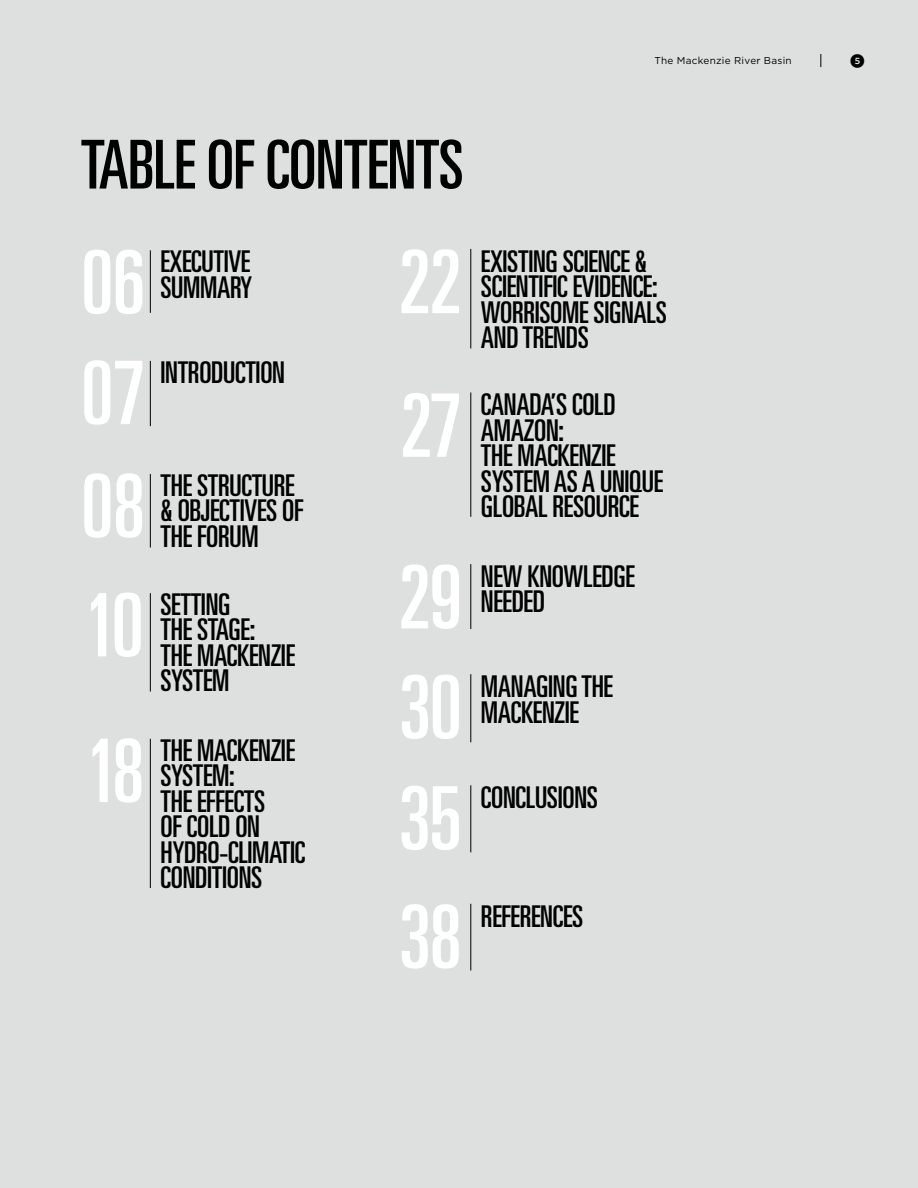
<style>
.page{position:relative;width:918px;height:1188px;background:#dedfdf}
.page>*{position:absolute;margin:0;border:0;box-sizing:border-box;transform-origin:0 0}
.t1{font:ultra-condensed 87.75px/110.6px "Univers";letter-spacing:-.02em;color:#fff}
.t2{font:ultra-condensed 67.5px "Univers";letter-spacing:-.01em;color:#000}
.t3{font:ultra-condensed 30px/25.5px "Univers";letter-spacing:-.01em;color:#000}
.t4{font:14.55px "Whitney Index Black Round Bd";color:#000}
.t5{font:10.05px "Gotham";letter-spacing:.025em;color:#000}
</style>
<div class="page">
<hr style="left:150px;top:474px;width:1px;height:73px;background:#000">
<hr style="left:150px;top:361px;width:1px;height:65px;background:#000">
<hr style="left:150px;top:593px;width:1px;height:99px;background:#000">
<hr style="left:150px;top:739px;width:1px;height:149px;background:#000">
<hr style="left:150px;top:250px;width:1px;height:63px;background:#000">
<hr style="left:471px;top:249px;width:1px;height:99px;background:#000">
<hr style="left:471px;top:393px;width:1px;height:124px;background:#000">
<hr style="left:471px;top:564px;width:1px;height:65px;background:#000">
<hr style="left:471px;top:674px;width:1px;height:68px;background:#000">
<hr style="left:471px;top:785px;width:1px;height:67px;background:#000">
<hr style="left:471px;top:904px;width:1px;height:66px;background:#000">
<h2 class="t2" style="left:81px;top:126px;width:384px">TABLE OF CONTENTS</h2>
<p class="t5" style="left:655px;top:55px;width:139px">The Mackenzie River Basin</p>
<p class="t4" style="left:850px;top:54px;width:16px">5</p>
<h1 class="t1" style="left:81px;top:227px;width:66px">06</h1>
<h1 class="t1" style="left:398px;top:210px;width:65px;line-height:143.6px">22<br>27</h1>
<p class="t3" style="left:160px;top:249px;width:93px">EXECUTIVE<br>SUMMARY</p>
<p class="t3" style="left:481px;top:248px;width:187px">EXISTING SCIENCE &amp;<br>SCIENTIFIC EVIDENCE:<br>WORRISOME SIGNALS<br>AND TRENDS</p>
<h1 class="t1" style="left:81px;top:337px;width:66px">07</h1>
<p class="t3" style="left:160px;top:359px;width:74px">INTRODUCTION</p>
<p class="t3" style="left:481px;top:392px;width:184px">CANADA’S COLD<br>AMAZON:<br>THE MACKENZIE<br>SYSTEM AS A UNIQUE<br>GLOBAL RESOURCE</p>
<h1 class="t1" style="left:81px;top:450px;width:66px">08</h1>
<p class="t3" style="left:160px;top:472px;width:143px">THE STRUCTURE &amp; OBJECTIVES OF<br>THE FORUM</p>
<h1 class="t1" style="left:84px;top:552px;width:62px;line-height:145.6px">10<br>18</h1>
<p class="t3" style="left:160px;top:591px;width:136px">SETTING<br>THE STAGE:<br>THE MACKENZIE<br>SYSTEM</p>
<p class="t3" style="left:160px;top:737px;width:146px">THE MACKENZIE<br>SYSTEM:<br>THE EFFECTS<br>OF COLD ON<br>HYDRO-CLIMATIC<br>CONDITIONS</p>
<h1 class="t1" style="left:398px;top:542px;width:65px;text-align:justify">29<br>30<br>35</h1>
<h1 class="t1" style="left:398px;top:881px;width:65px">38</h1>
<p class="t3" style="left:481px;top:563px;width:155px">NEW KNOWLEDGE<br>NEEDED</p>
<p class="t3" style="left:481px;top:673px;width:134px">MANAGING THE<br>MACKENZIE</p>
<p class="t3" style="left:481px;top:785px;width:118px">CONCLUSIONS</p>
<p class="t3" style="left:481px;top:903px;width:104px">REFERENCES</p>
</div>
